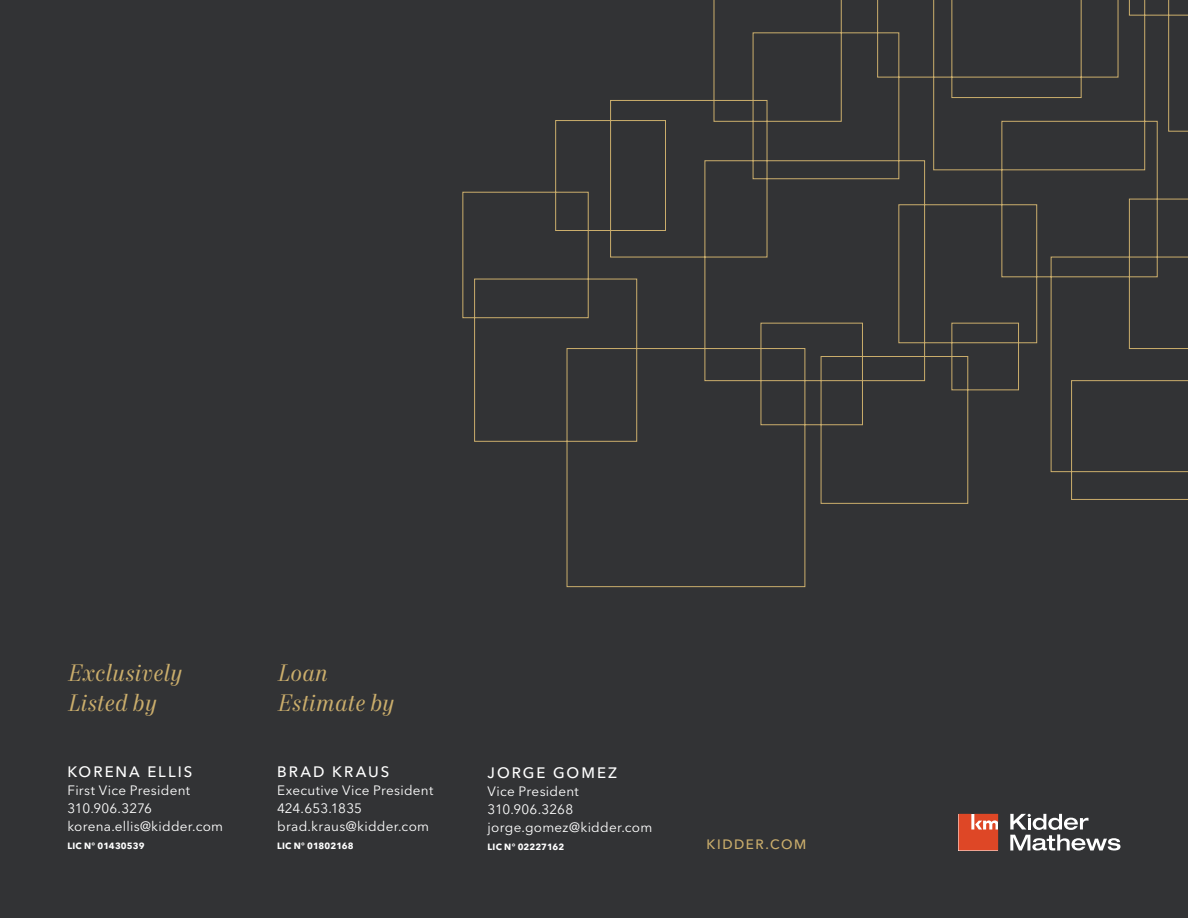
<style>
.page{position:relative;width:1188px;height:918px;background:#323335}
.page>*{position:absolute;margin:0;border:0;box-sizing:border-box;transform-origin:0 0}
.t1{font:italic 24px/30px "Mort Modern 08";letter-spacing:.01em;color:#cbae6c}
.t2{font:500 15px "Avenir Next LT Pro";letter-spacing:.135em;color:#fff}
.t3{font:13.5px/18px "Avenir Next LT Pro";letter-spacing:.02em;color:#fff}
.t4{font:500 13.5px "Avenir Next LT Pro";letter-spacing:.11em;color:#cbae6c}
.t5{font:700 9px "Avenir Next LT Pro";letter-spacing:.015em;color:#fff}
</style>
<div class="page">
<svg style="left:462px;top:0;width:726px;height:587px"></svg>
<svg style="left:1010px;top:814px;width:110px;height:37px"></svg>
<svg style="left:958px;top:814px;width:40px;height:36px"></svg>
<h1 class="t1" style="left:68px;top:659px;width:116px">Exclusively<br>Listed by</h1>
<h1 class="t1" style="left:277px;top:659px;width:119px">Loan<br>Estimate by</h1>
<p class="t2" style="left:68px;top:762px;width:126px">KORENA ELLIS</p>
<p class="t3" style="left:68px;top:781px;width:157px">First Vice President<br>310.906.3276 korena.ellis@kidder.com</p>
<p class="t5" style="left:68px;top:840px;width:79px">LIC N° 01430539</p>
<p class="t4" style="left:707px;top:836px;width:101px">KIDDER.COM</p>
<p class="t2" style="left:277px;top:762px;width:114px">BRAD KRAUS</p>
<p class="t3" style="left:277px;top:781px;width:158px">Executive Vice President<br>424.653.1835 brad.kraus@kidder.com</p>
<p class="t5" style="left:277px;top:840px;width:78px">LIC N° 01802168</p>
<p class="t2" style="left:488px;top:763px;width:131px">JORGE GOMEZ</p>
<p class="t3" style="left:488px;top:782px;width:166px">Vice President<br>310.906.3268 jorge.gomez@kidder.com</p>
<p class="t5" style="left:488px;top:841px;width:78px">LIC N° 02227162</p>
</div>
